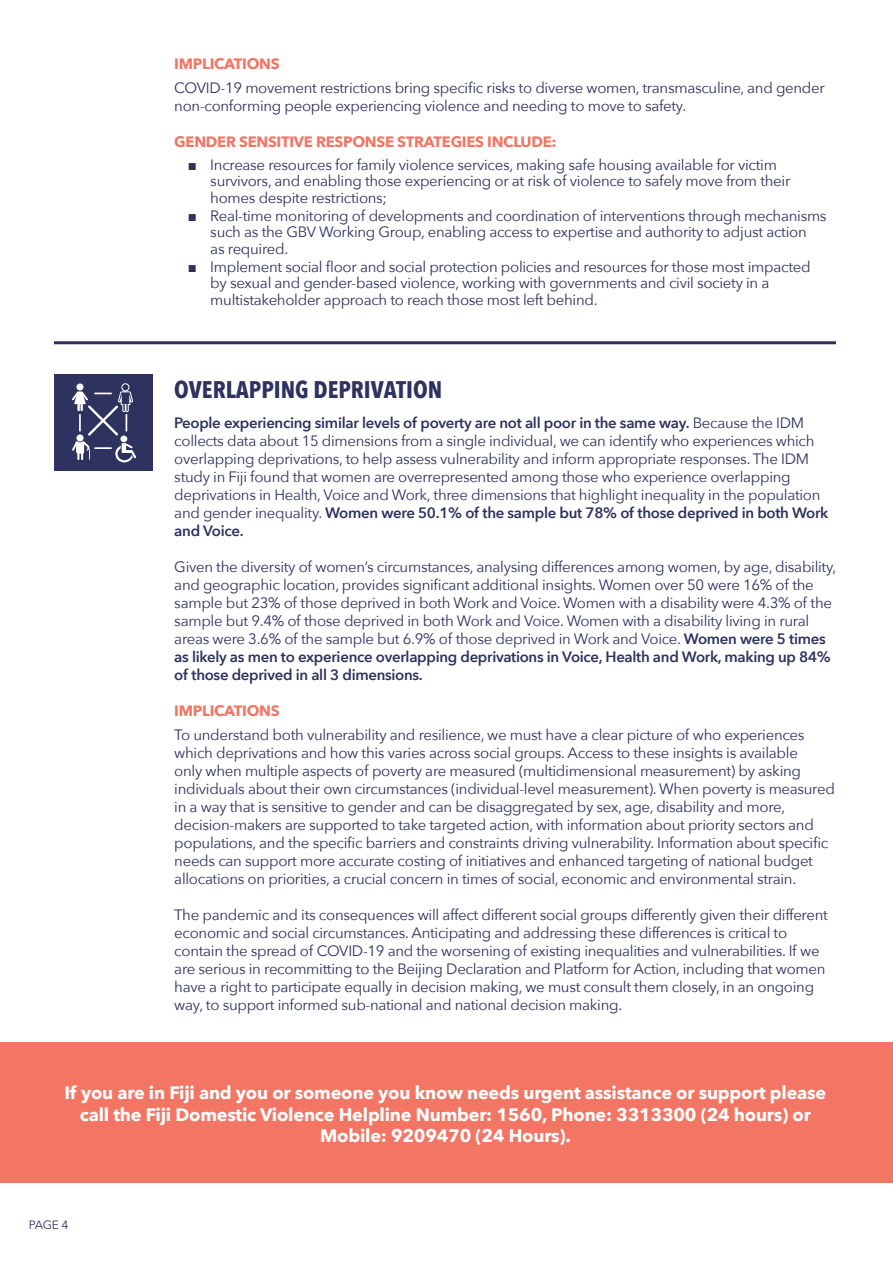
<style>
.page{position:relative;width:893px;height:1263px;background:#fff}
.page>*{position:absolute;margin:0;border:0;box-sizing:border-box;transform-origin:0 0}
.t1{font:700 24px "Avenir Next Condensed";color:#2d325e}
.t2{font:700 18px/21.6px "Avenir Next";letter-spacing:-.01em;color:#fff;text-align:center}
.t3{font:15px/18px "Avenir Next";letter-spacing:-.02em;color:#2d325e}
.t4{font:700 15px "Avenir Next";letter-spacing:-.02em;color:#f37564}
.t5{font:12px "Avenir Next";color:#2d325e}
.s1{font-family:"Arial"}
.s2{font-weight:600}
</style>
<div class="page">
<div style="left:54px;top:374px;width:99px;height:97px;background:#2d325e"></div>
<hr style="left:54px;top:341px;width:782px;height:3px;background:#2d325e">
<svg style="left:72px;top:383px;width:64px;height:79px"></svg>
<div style="left:0;top:1042px;width:893px;height:141px;background:#f37564"></div>
<p class="t4" style="left:174px;top:51px;width:107px">IMPLICATIONS</p>
<p class="t3" style="left:174px;top:78px;width:652px">COVID-19 movement restrictions bring specific risks to diverse women, transmasculine, and gender non-conforming people experiencing violence and needing to move to safety.</p>
<p class="t4" style="left:174px;top:129px;width:384px">GENDER SENSITIVE RESPONSE STRATEGIES INCLUDE:</p>
<p class="t3" style="left:210px;top:155px;width:582px;line-height:16.5px;text-indent:-22px"><span class="s1">■</span> Increase resources for family violence services, making safe housing available for victim survivors, and enabling those experiencing or at risk of violence to safely move from their homes despite restrictions;</p>
<p class="t3" style="left:210px;top:206px;width:618px;line-height:16.5px;text-indent:-22px"><span class="s1">■</span> Real-time monitoring of developments and coordination of interventions through mechanisms such as the GBV Working Group, enabling access to expertise and authority to adjust action<br>as required.</p>
<p class="t3" style="left:210px;top:257px;width:602px;line-height:16.5px;text-indent:-22px"><span class="s1">■</span> Implement social floor and social protection policies and resources for those most impacted by sexual and gender-based violence, working with governments and civil society in a multistakeholder approach to reach those most left behind.</p>
<h1 class="t1" style="left:174px;top:375px;width:269px">OVERLAPPING DEPRIVATION</h1>
<p class="t3" style="left:174px;top:413px;width:655px"><span class="s2">People experiencing similar levels of poverty are not all poor in the same way.</span> Because the IDM collects data about 15 dimensions from a single individual, we can identify who experiences which overlapping deprivations, to help assess vulnerability and inform appropriate responses. The IDM study in Fiji found that women are overrepresented among those who experience overlapping deprivations in Health, Voice and Work, three dimensions that highlight inequality in the population and gender inequality. <span class="s2">Women were 50.1% of the sample but 78% of those deprived in both Work and Voice.</span></p>
<p class="t3" style="left:174px;top:557px;width:664px">Given the diversity of women’s circumstances, analysing differences among women, by age, disability, and geographic location, provides significant additional insights. Women over 50 were 16% of the sample but 23% of those deprived in both Work and Voice. Women with a disability were 4.3% of the sample but 9.4% of those deprived in both Work and Voice. Women with a disability living in rural areas were 3.6% of the sample but 6.9% of those deprived in Work and Voice. <span class="s2">Women were 5 times as likely as men to experience overlapping deprivations in Voice, Health and Work, making up 84% of those deprived in all 3 dimensions.</span></p>
<p class="t4" style="left:174px;top:697px;width:107px">IMPLICATIONS</p>
<p class="t3" style="left:174px;top:725px;width:662px">To understand both vulnerability and resilience, we must have a clear picture of who experiences which deprivations and how this varies across social groups. Access to these insights is available<br>only when multiple aspects of poverty are measured (multidimensional measurement) by asking individuals about their own circumstances (individual-level measurement). When poverty is measured in a way that is sensitive to gender and can be disaggregated by sex, age, disability and more, decision-makers are supported to take targeted action, with information about priority sectors and populations, and the specific barriers and constraints driving vulnerability. Information about specific needs can support more accurate costing of initiatives and enhanced targeting of national budget allocations on priorities, a crucial concern in times of social, economic and environmental strain.</p>
<p class="t3" style="left:174px;top:905px;width:655px">The pandemic and its consequences will affect different social groups differently given their different economic and social circumstances. Anticipating and addressing these differences is critical to contain the spread of COVID-19 and the worsening of existing inequalities and vulnerabilities. If we are serious in recommitting to the Beijing Declaration and Platform for Action, including that women have a right to participate equally in decision making, we must consult them closely, in an ongoing way, to support informed sub-national and national decision making.</p>
<p class="t2" style="left:64px;top:1082px;width:763px">If you are in Fiji and you or someone you know needs urgent assistance or support please call the Fiji Domestic Violence Helpline Number: 1560, Phone: 3313300 (24 hours) or<br>Mobile: 9209470 (24 Hours).</p>
<p class="t5" style="left:29px;top:1214px;width:41px">PAGE 4</p>
</div>
